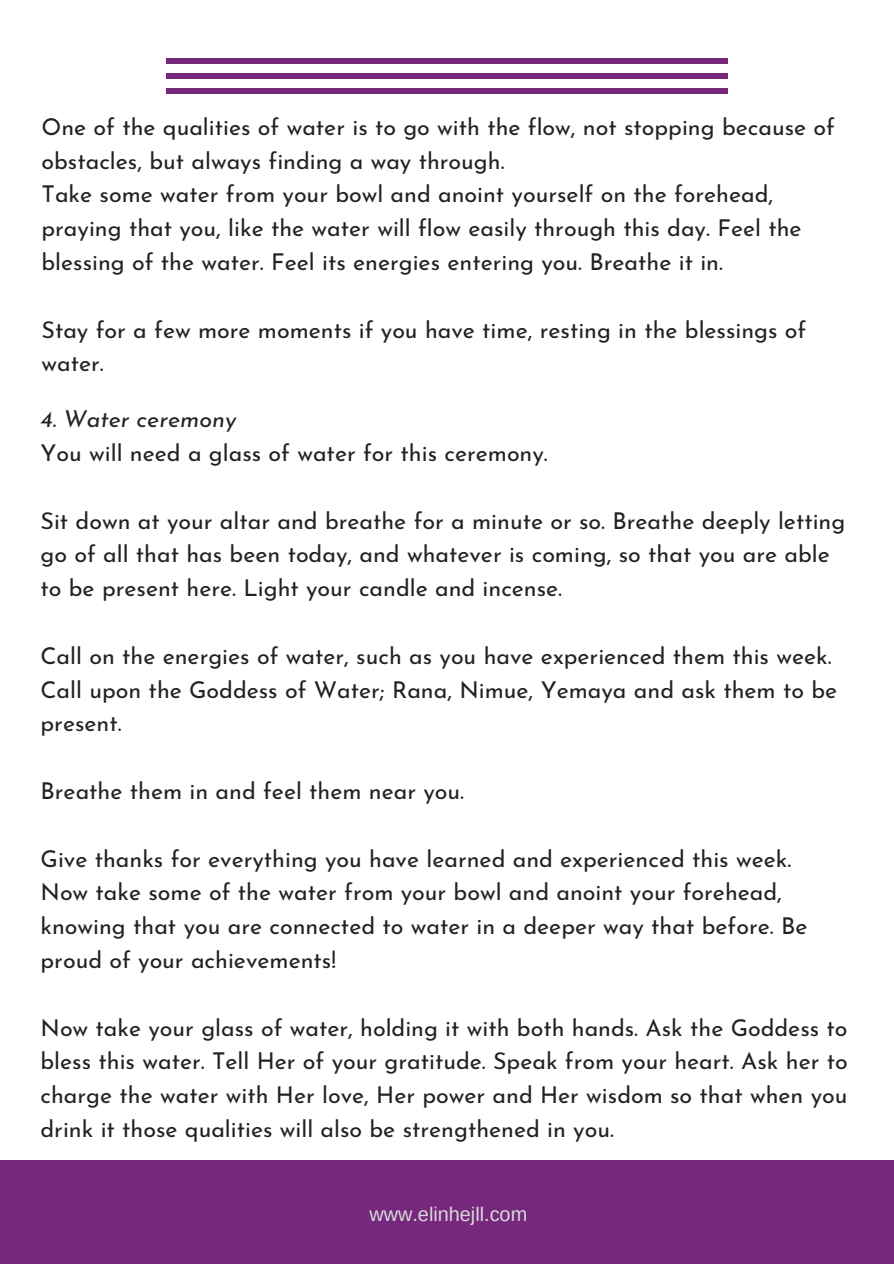
<style>
.page{position:relative;width:894px;height:1264px;background:#fff}
.page>*{position:absolute;margin:0;border:0;box-sizing:border-box;transform-origin:0 0}
.t1{font:23.25px/33.8px "Josefin Sans";color:#222}
.t2{font:italic 23.25px "Josefin Sans";color:#222}
.t3{font:19.8px "Arimo";color:#d9d9d9}
</style>
<div class="page">
<div style="left:0;top:1160px;width:893px;height:103px;background:#76287c"></div>
<div style="left:166px;top:58px;width:560px;height:6px;background:#76287c"></div>
<div style="left:166px;top:73px;width:560px;height:6px;background:#76287c"></div>
<div style="left:166px;top:88px;width:560px;height:6px;background:#76287c"></div>
<p class="t1" style="left:41px;top:112px;width:794px">One of the qualities of water is to go with the flow, not stopping because of obstacles, but always finding a way through.<br>Take some water from your bowl and anoint yourself on the forehead, praying that you, like the water will flow easily through this day. Feel the blessing of the water. Feel its energies entering you. Breathe it in.</p>
<p class="t1" style="left:41px;top:315px;width:766px">Stay for a few more moments if you have time, resting in the blessings of water.</p>
<p class="t2" style="left:41px;top:410px;width:197px">4. Water ceremony</p>
<p class="t1" style="left:41px;top:438px;width:508px">You will need a glass of water for this ceremony.</p>
<p class="t1" style="left:41px;top:506px;width:806px">Sit down at your altar and breathe for a minute or so. Breathe deeply letting go of all that has been today, and whatever is coming, so that you are able to be present here. Light your candle and incense.</p>
<p class="t1" style="left:41px;top:641px;width:798px">Call on the energies of water, such as you have experienced them this week.<br>Call upon the Goddess of Water; Rana, Nimue, Yemaya and ask them to be present.</p>
<p class="t1" style="left:41px;top:776px;width:425px">Breathe them in and feel them near you.</p>
<p class="t1" style="left:41px;top:843px;width:768px">Give thanks for everything you have learned and experienced this week.<br>Now take some of the water from your bowl and anoint your forehead, knowing that you are connected to water in a deeper way that before. Be proud of your achievements!</p>
<p class="t1" style="left:41px;top:1012px;width:808px;text-align:justify">Now take your glass of water, holding it with both hands. Ask the Goddess to bless this water. Tell Her of your gratitude. Speak from your heart. Ask her to charge the water with Her love, Her power and Her wisdom so that when you drink it those qualities will also be strengthened in you.</p>
<p class="t3" style="left:369px;top:1203px;width:159px">www.elinhejll.com</p>
</div>
